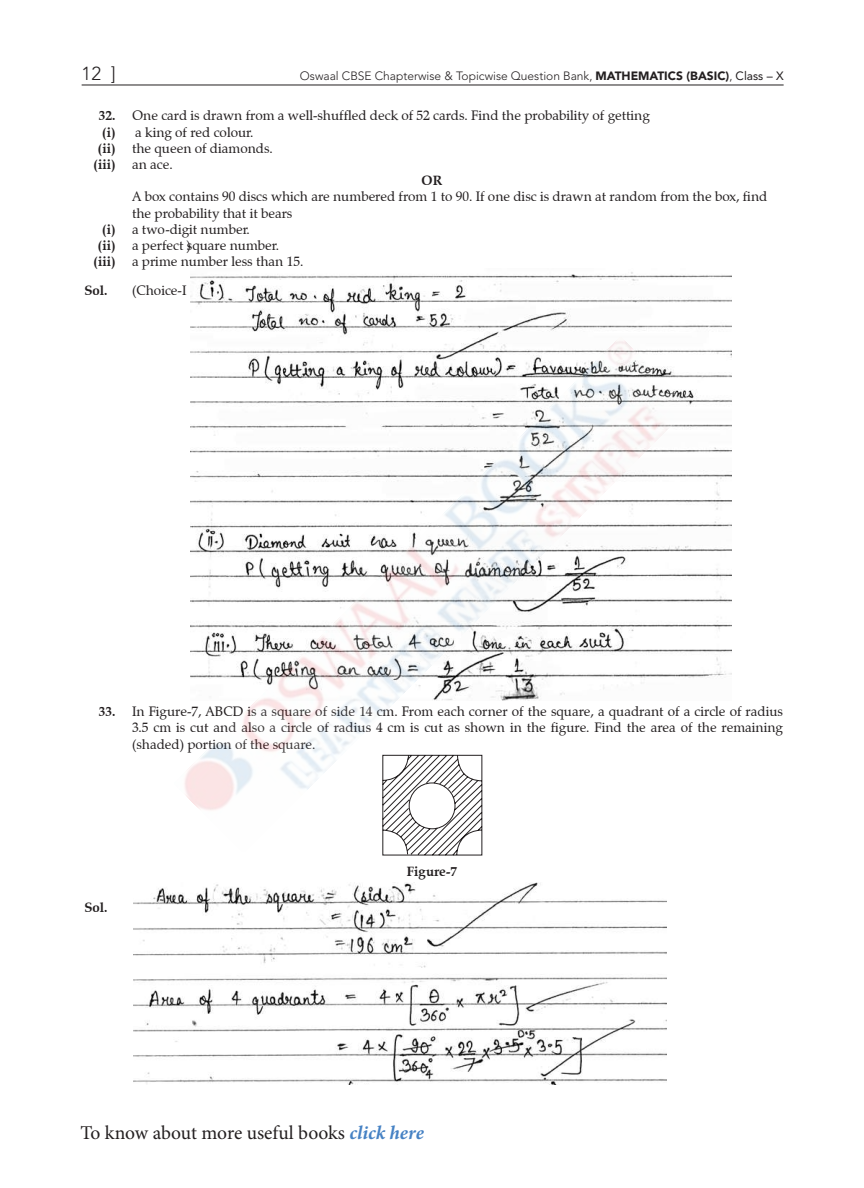
<style>
.page{position:relative;width:864px;height:1188px;background:#fff}
.page>*{position:absolute;margin:0;border:0;box-sizing:border-box;transform-origin:0 0}
.t1{font:19.5px "Minion Pro";letter-spacing:-.005em;color:#231f20}
.t2{font:300 18.75px "Avenir LT Std";color:#231f20}
.t3{font:13.5px/16.2px "Zapf Calligraphic 801 BT";color:#231f20;text-align:justify}
.t4{font:700 13.5px "Zapf Calligraphic 801 BT";color:#231f20}
.t5{font:300 12px "Avenir LT Std";color:#231f20}
.s1{font-weight:900}
.s2{font-weight:400}
.s3{font-weight:700}
.s4{font-weight:700;font-style:italic;color:#4682c4}
</style>
<div class="page">
<hr style="left:82px;top:85px;width:702px;height:1px;background:#231f20">
<img style="left:191px;top:272px;width:541px;height:406px">
<svg style="left:382px;top:851px;width:101px;height:5px"></svg>
<img style="left:134px;top:882px;width:533px;height:202px">
<img style="left:184px;top:337px;width:505px;height:514px">
<h2 class="t2" style="left:82px;top:63px;width:36px">12 ]</h2>
<p class="t5" style="left:300px;top:69px;width:485px">Oswaal CBSE Chapterwise &amp; Topicwise Question Bank, <span class="s1">MATHEMATICS (BASIC)</span>, <span class="s2">Class – X</span></p>
<p class="t3" style="left:99px;top:108px;width:552px"><span class="s3">32.</span> One card is drawn from a well-shuffled deck of 52 cards. Find the probability of getting</p>
<p class="t3" style="left:102px;top:124px;width:153px"><span class="s3">(i)</span> a king of red colour.</p>
<p class="t3" style="left:98px;top:140px;width:176px"><span class="s3">(ii)</span> the queen of diamonds.</p>
<p class="t3" style="left:94px;top:156px;width:81px"><span class="s3">(iii)</span> an ace.</p>
<p class="t4" style="left:422px;top:172px;width:22px">OR</p>
<p class="t3" style="left:132px;top:189px;width:637px">A box contains 90 discs which are numbered from 1 to 90. If one disc is drawn at random from the box, find</p>
<p class="t3" style="left:132px;top:205px;width:162px">the probability that it bears</p>
<p class="t3" style="left:102px;top:221px;width:149px"><span class="s3">(i)</span> a two-digit number.</p>
<p class="t3" style="left:98px;top:237px;width:183px"><span class="s3">(ii)</span> a perfect square number.</p>
<p class="t3" style="left:94px;top:253px;width:211px"><span class="s3">(iii)</span> a prime number less than 15.</p>
<p class="t4" style="left:84px;top:282px;width:25px">Sol.</p>
<p class="t3" style="left:132px;top:282px;width:56px">(Choice-I</p>
<p class="t3" style="left:187px;top:237px;width:6px">)</p>
<p class="t3" style="left:132px;top:703px;width:653px;text-indent:-33px"><span class="s3">33.</span> In Figure-7, ABCD is a square of side 14 cm. From each corner of the square, a quadrant of a circle of radius 3.5 cm is cut and also a circle of radius 4 cm is cut as shown in the figure. Find the area of the remaining (shaded) portion of the square.</p>
<p class="t4" style="left:84px;top:899px;width:25px">Sol.</p>
<p class="t4" style="left:407px;top:863px;width:52px">Figure-7</p>
<h1 class="t1" style="left:80px;top:1120px;width:345px">To know about more useful books <span class="s4">click here</span></h1>
</div>
